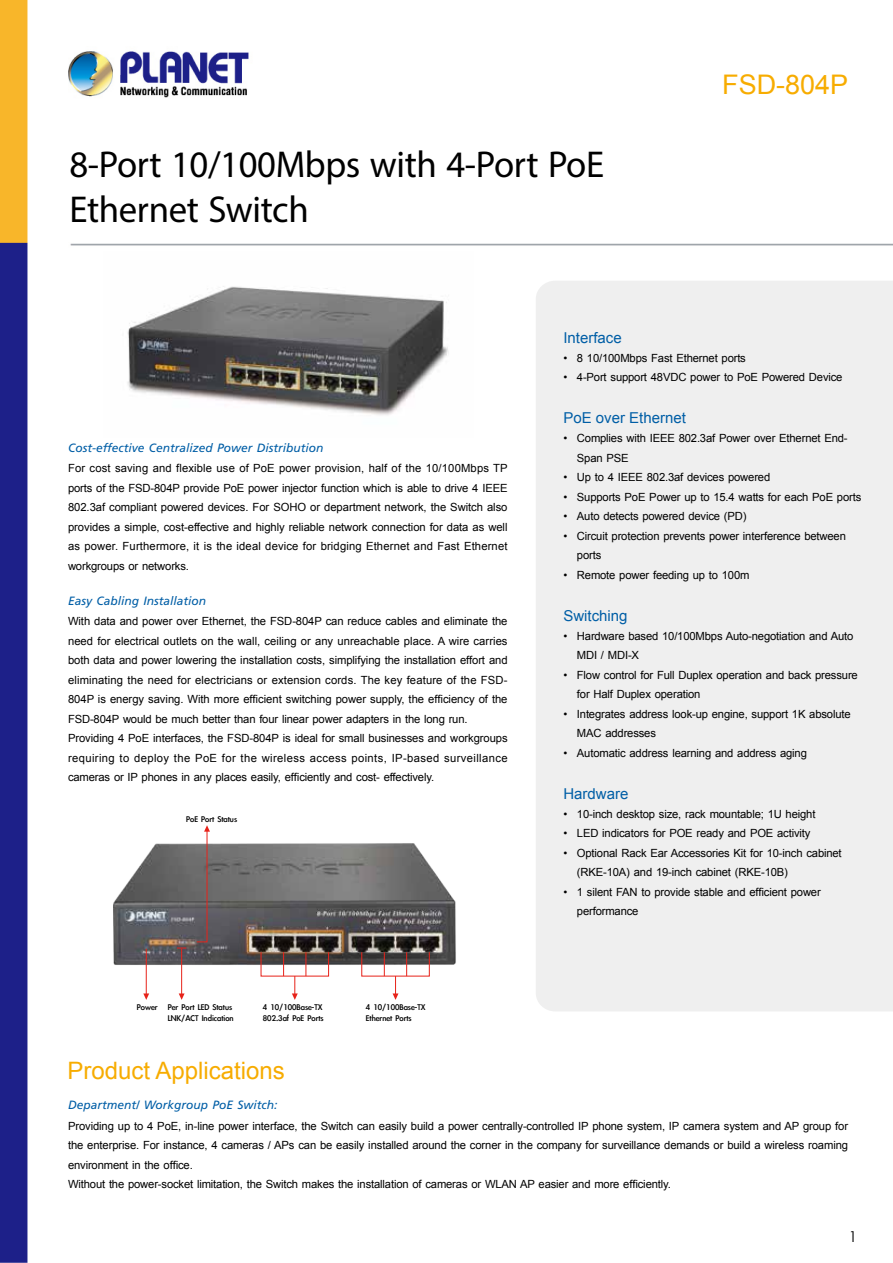
<style>
.page{position:relative;width:893px;height:1263px;background:#fff}
.page>*{position:absolute;margin:0;border:0;box-sizing:border-box;transform-origin:0 0}
.t1{font:37.5px/45px "Myriad Pro";letter-spacing:-.01em;color:#000}
.t2{font:27px "Arial";color:#f7ac00}
.t3{font:24px "Arial";color:#f7ac00}
.t4{font:15px "Arial";color:#005ea6}
.t5{font:15px "Century Gothic";color:#000}
.t6{font:italic 12px "Frutiger";color:#005ea6}
.t7{font:11.25px/19.5px "Arial";letter-spacing:-.015em;color:#000}
.t8{font:9.45px/11.4px "Li Gothic Med";color:#000}
</style>
<div class="page">
<img style="left:0;top:0;width:893px;height:1263px">
<div style="left:536px;top:281px;width:357px;height:730px;background:#efefef"></div>
<img style="left:100px;top:814px;width:376px;height:178px">
<svg style="left:406px;top:952px;width:1px;height:24px"></svg>
<svg style="left:384px;top:952px;width:1px;height:24px"></svg>
<svg style="left:393px;top:976px;width:5px;height:24px"></svg>
<svg style="left:305px;top:952px;width:1px;height:24px"></svg>
<svg style="left:283px;top:952px;width:1px;height:24px"></svg>
<svg style="left:292px;top:976px;width:6px;height:24px"></svg>
<svg style="left:196px;top:825px;width:14px;height:118px"></svg>
<svg style="left:143px;top:993px;width:6px;height:7px"></svg>
<hr style="left:146px;top:949px;width:1px;height:45px;background:#e7231a">
<svg style="left:179px;top:993px;width:6px;height:7px"></svg>
<hr style="left:181px;top:949px;width:1px;height:45px;background:#e7231a">
<img style="left:103px;top:252px;width:370px;height:185px">
<h1 class="t1" style="left:69px;top:141px;width:536px">8-Port 10/100Mbps with 4-Port PoE<br>Ethernet Switch</h1>
<h2 class="t2" style="left:722px;top:67px;width:128px">FSD-804P</h2>
<p class="t6" style="left:68px;top:441px;width:257px">Cost-effective Centralized Power Distribution</p>
<p class="t7" style="left:68px;top:459px;width:441px;text-align:justify">For cost saving and flexible use of PoE power provision, half of the 10/100Mbps TP ports of the FSD-804P provide PoE power injector function which is able to drive 4 IEEE 802.3af compliant powered devices. For SOHO or department network, the Switch also provides a simple, cost-effective and highly reliable network connection for data as well as power. Furthermore, it is the ideal device for bridging Ethernet and Fast Ethernet workgroups or networks.</p>
<p class="t6" style="left:68px;top:594px;width:140px">Easy Cabling Installation</p>
<p class="t7" style="left:68px;top:612px;width:441px">With data and power over Ethernet, the FSD-804P can reduce cables and eliminate the need for electrical outlets on the wall, ceiling or any unreachable place. A wire carries both data and power lowering the installation costs, simplifying the installation effort and eliminating the need for electricians or extension cords. The key feature of the FSD-804P is energy saving. With more efficient switching power supply, the efficiency of the FSD-804P would be much better than four linear power adapters in the long run.<br>Providing 4 PoE interfaces, the FSD-804P is ideal for small businesses and workgroups requiring to deploy the PoE for the wireless access points, IP-based surveillance cameras or IP phones in any places easily, efficiently and cost- effectively.</p>
<p class="t8" style="left:186px;top:813px;width:52px">PoE Port Status</p>
<h3 class="t4" style="left:563px;top:328px;width:60px">Interface</h3>
<p class="t7" style="left:563px;top:348px;width:184px">• 8 10/100Mbps Fast Ethernet ports</p>
<p class="t7" style="left:563px;top:367px;width:281px">• 4-Port support 48VDC power to PoE Powered Device</p>
<h3 class="t4" style="left:563px;top:408px;width:124px">PoE over Ethernet</h3>
<p class="t7" style="left:577px;top:428px;width:272px;text-indent:-13px">• Complies with IEEE 802.3af Power over Ethernet End-<br>Span PSE</p>
<p class="t7" style="left:563px;top:467px;width:208px">• Up to 4 IEEE 802.3af devices powered</p>
<p class="t7" style="left:563px;top:487px;width:299px">• Supports PoE Power up to 15.4 watts for each PoE ports</p>
<p class="t7" style="left:563px;top:506px;width:185px">• Auto detects powered device (PD)</p>
<p class="t7" style="left:577px;top:526px;width:271px;text-indent:-14px">• Circuit protection prevents power interference between ports</p>
<p class="t7" style="left:563px;top:565px;width:188px">• Remote power feeding up to 100m</p>
<h3 class="t4" style="left:563px;top:606px;width:66px">Switching</h3>
<p class="t7" style="left:577px;top:626px;width:278px;text-indent:-13px">• Hardware based 10/100Mbps Auto-negotiation and Auto<br>MDI / MDI-X</p>
<p class="t7" style="left:577px;top:665px;width:282px;text-indent:-14px">• Flow control for Full Duplex operation and back pressure for Half Duplex operation</p>
<p class="t7" style="left:577px;top:704px;width:275px;text-indent:-14px">• Integrates address look-up engine, support 1K absolute<br>MAC addresses</p>
<p class="t7" style="left:563px;top:743px;width:245px">• Automatic address learning and address aging</p>
<h3 class="t4" style="left:563px;top:784px;width:67px">Hardware</h3>
<p class="t7" style="left:563px;top:804px;width:254px">• 10-inch desktop size, rack mountable; 1U height</p>
<p class="t7" style="left:563px;top:823px;width:249px">• LED indicators for POE ready and POE activity</p>
<p class="t7" style="left:577px;top:843px;width:266px;text-indent:-14px">• Optional Rack Ear Accessories Kit for 10-inch cabinet (RKE-10A) and 19-inch cabinet (RKE-10B)</p>
<p class="t7" style="left:577px;top:882px;width:245px;text-indent:-13px">• 1 silent FAN to provide stable and efficient power performance</p>
<p class="t8" style="left:263px;top:1001px;width:62px">4 10/100Base-TX<br>802.3af PoE Ports</p>
<p class="t8" style="left:366px;top:1001px;width:61px">4 10/100Base-TX<br>Ethernet Ports</p>
<p class="t8" style="left:168px;top:1001px;width:68px">Per Port LED Status<br>LNK/ACT Indication</p>
<h3 class="t3" style="left:68px;top:1054px;width:219px">Product Applications</h3>
<p class="t6" style="left:68px;top:1098px;width:211px">Department/ Workgroup PoE Switch:</p>
<p class="t7" style="left:68px;top:1116px;width:782px">Providing up to 4 PoE, in-line power interface, the Switch can easily build a power centrally-controlled IP phone system, IP camera system and AP group for the enterprise. For instance, 4 cameras / APs can be easily installed around the corner in the company for surveillance demands or build a wireless roaming environment in the office.<br>Without the power-socket limitation, the Switch makes the installation of cameras or WLAN AP easier and more efficiently.</p>
<p class="t8" style="left:137px;top:1001px;width:22px">Power</p>
<h3 class="t5" style="left:849px;top:1227px;width:10px">1</h3>
</div>
